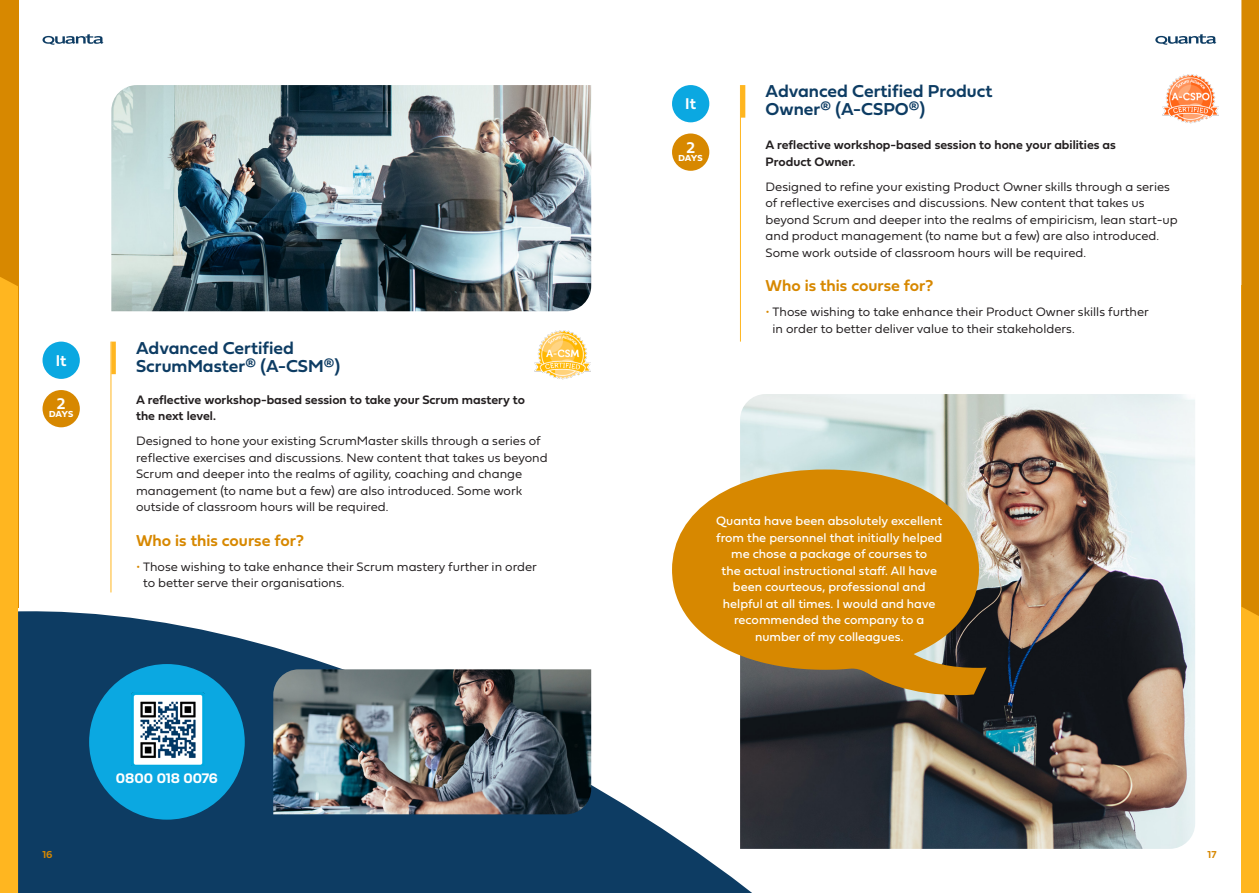
<style>
.page{position:relative;width:1259px;height:893px;background:#fff}
.page>*{position:absolute;margin:0;border:0;box-sizing:border-box;transform-origin:0 0}
.t1{font:18px/18px "Fieldwork Geo Demibold";color:#0d3c63}
.t2{font:16.5px "Fieldwork Geo Demibold";color:#d78800}
.t3{font:16.2px "Fieldwork Geo Demibold";color:#fff}
.t4{font:600 15px "Paralucent";color:#fff}
.t5{font:12.75px/16.5px "Fieldwork Geo Light";color:#231f20}
.t6{font:12.75px/16.5px "Fieldwork Geo Regular";color:#fff;text-align:center}
.t7{font:12.75px/16.5px "Fieldwork Geo Demibold";color:#231f20}
.t8{font:10.5px "Fieldwork Geo Demibold";color:#d78800}
.t9{font:9.15px "Fieldwork Geo Bold";letter-spacing:-.015em;color:#fff}
.s1{color:#d78800}
</style>
<div class="page">
<img style="left:111px;top:85px;width:480px;height:226px">
<svg style="left:18px;top:533px;width:734px;height:360px"></svg>
<hr style="left:741px;top:85px;width:4px;height:33px;background:#ffb620">
<hr style="left:740px;top:85px;width:1px;height:257px;background:#ffb620">
<div style="left:672px;top:85px;width:37px;height:37px;background:#0ba8e1;border-radius:50%"></div>
<div style="left:672px;top:133px;width:37px;height:38px;background:#d78800;border-radius:50%"></div>
<div style="left:0;top:0;width:18px;height:607px;background:#d78800"></div>
<div style="left:0;top:277px;width:18px;height:616px;background:#ffb620"></div>
<div style="left:1241px;top:286px;width:18px;height:607px;background:#ffb620"></div>
<svg style="left:1241px;top:0;width:18px;height:616px;background:#d98c06"></svg>
<div style="left:43px;top:342px;width:37px;height:37px;background:#0ba8e1;border-radius:50%"></div>
<div style="left:43px;top:390px;width:37px;height:37px;background:#d78800;border-radius:50%"></div>
<div style="left:111px;top:342px;width:5px;height:32px;background:#ffb620"></div>
<hr style="left:111px;top:342px;width:1px;height:250px;background:#ffb620">
<svg style="left:1155px;top:34px;width:61px;height:11px"></svg>
<svg style="left:43px;top:34px;width:61px;height:11px"></svg>
<img style="left:740px;top:394px;width:455px;height:455px">
<svg style="left:672px;top:469px;width:314px;height:226px;background:#cb922d"></svg>
<img style="left:273px;top:669px;width:318px;height:145px">
<div style="left:89px;top:664px;width:156px;height:156px;background:#0ba8e1;border-radius:50%"></div>
<img style="left:131px;top:693px;width:74px;height:72px">
<img style="left:1162px;top:74px;width:56px;height:50px">
<img style="left:535px;top:330px;width:55px;height:50px">
<p class="t3" style="left:56px;top:348px;width:12px">It</p>
<p class="t3" style="left:57px;top:391px;width:10px">2</p>
<p class="t9" style="left:49px;top:407px;width:26px">DAYS</p>
<p class="t1" style="left:136px;top:338px;width:205px">Advanced Certified<br>ScrumMaster® (A-CSM®)</p>
<p class="t7" style="left:136px;top:391px;width:390px">A reflective workshop-based session to take your Scrum mastery to the next level.</p>
<p class="t5" style="left:136px;top:432px;width:413px">Designed to hone your existing ScrumMaster skills through a series of reflective exercises and discussions. New content that takes us beyond Scrum and deeper into the realms of agility, coaching and change management (to name but a few) are also introduced. Some work outside of classroom hours will be required.</p>
<p class="t2" style="left:136px;top:527px;width:169px">Who is this course for?</p>
<p class="t5" style="left:143px;top:558px;width:395px;text-indent:-7px"><span class="s1">•</span> Those wishing to take enhance their Scrum mastery further in order to better serve their organisations.</p>
<p class="t8" style="left:43px;top:846px;width:12px">16</p>
<p class="t4" style="left:116px;top:769px;width:103px">0800 018 0076</p>
<p class="t3" style="left:685px;top:91px;width:12px">It</p>
<p class="t3" style="left:686px;top:134px;width:10px">2</p>
<p class="t9" style="left:678px;top:151px;width:26px">DAYS</p>
<p class="t1" style="left:765px;top:82px;width:228px">Advanced Certified Product<br>Owner® (A-CSPO®)</p>
<p class="t7" style="left:765px;top:136px;width:352px">A reflective workshop-based session to hone your abilities as<br>Product Owner.</p>
<p class="t5" style="left:765px;top:178px;width:414px">Designed to refine your existing Product Owner skills through a series of reflective exercises and discussions. New content that takes us beyond Scrum and deeper into the realms of empiricism, lean start-up and product management (to name but a few) are also introduced.<br>Some work outside of classroom hours will be required.</p>
<p class="t2" style="left:765px;top:273px;width:169px">Who is this course for?</p>
<p class="t5" style="left:772px;top:303px;width:378px;text-indent:-7px"><span class="s1">•</span> Those wishing to take enhance their Product Owner skills further in order to better deliver value to their stakeholders.</p>
<p class="t6" style="left:716px;top:512px;width:228px">Quanta have been absolutely excellent from the personnel that initially helped me chose a package of courses to<br>the actual instructional staff. All have been courteous, professional and helpful at all times. I would and have recommended the company to a number of my colleagues.</p>
<p class="t8" style="left:1207px;top:846px;width:10px">17</p>
</div>
